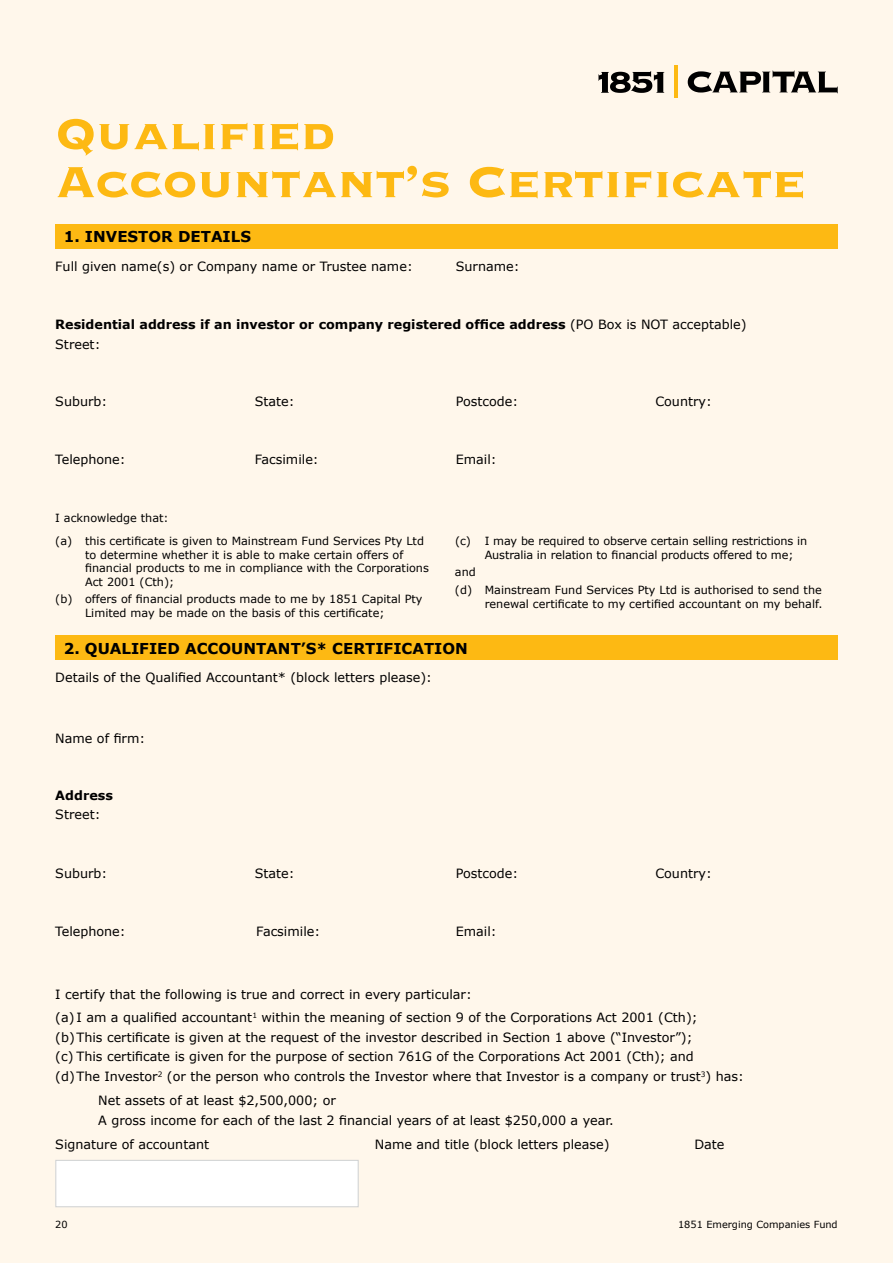
<style>
.page{position:relative;width:893px;height:1263px;background:#fff7eb}
.page>*{position:absolute;margin:0;border:0;box-sizing:border-box;transform-origin:0 0}
.t1{font:57px/48px "Copperplate Thirty Three BC";letter-spacing:-.02em;color:#fdb913}
.t2{font:700 15px "Verdana";color:#000}
.t3{font:12.75px/19.5px "Verdana";color:#000}
.t4{font:700 12.75px/19.5px "Verdana";color:#000}
.t5{font:11.25px/13.5px "Verdana";color:#000}
.t6{font:9.75px "Verdana";color:#000}
.s1{font-weight:400}
</style>
<div class="page">
<div style="left:55px;top:224px;width:783px;height:25px;background:#fdb913"></div>
<div style="left:55px;top:636px;width:783px;height:24px;background:#fdb913"></div>
<div style="left:55px;top:1160px;width:304px;height:47px;background:#fff;border:1px solid #d1d3d4"></div>
<svg style="left:688px;top:71px;width:150px;height:22px"></svg>
<hr style="left:674px;top:66px;width:4px;height:32px;background:#fdb913">
<svg style="left:598px;top:71px;width:66px;height:22px"></svg>
<h1 class="t1" style="left:55px;top:110px;width:753px">Qualified<br>Accountant’s Certificate</h1>
<p class="t2" style="left:64px;top:227px;width:189px">1. INVESTOR DETAILS</p>
<p class="t3" style="left:55px;top:256px;width:359px">Full given name(s) or Company name or Trustee name:</p>
<p class="t3" style="left:456px;top:256px;width:65px">Surname:</p>
<p class="t4" style="left:55px;top:315px;width:693px">Residential address if an investor or company registered office address <span class="s1">(PO Box is NOT acceptable)<br>Street:</span></p>
<p class="t3" style="left:55px;top:392px;width:53px">Suburb:</p>
<p class="t3" style="left:255px;top:392px;width:41px">State:</p>
<p class="t3" style="left:456px;top:392px;width:64px">Postcode:</p>
<p class="t3" style="left:655px;top:392px;width:58px">Country:</p>
<p class="t3" style="left:55px;top:449px;width:72px">Telephone:</p>
<p class="t3" style="left:255px;top:449px;width:65px">Facsimile:</p>
<p class="t3" style="left:456px;top:449px;width:42px">Email:</p>
<p class="t5" style="left:55px;top:507px;width:370px;line-height:23.1px">I acknowledge that:<br>(a) this certificate is given to Mainstream Fund Services Pty Ltd</p>
<p class="t5" style="left:85px;top:548px;width:345px">to determine whether it is able to make certain offers of financial products to me in compliance with the Corporations<br>Act 2001 (Cth);</p>
<p class="t5" style="left:85px;top:593px;width:339px;text-indent:-30px">(b) offers of financial products made to me by 1851 Capital Pty<br>Limited may be made on the basis of this certificate;</p>
<p class="t5" style="left:485px;top:534px;width:324px;text-indent:-30px">(c) I may be required to observe certain selling restrictions in<br>Australia in relation to financial products offered to me;</p>
<p class="t5" style="left:455px;top:564px;width:368px;line-height:17.7px">and<br>(d) Mainstream Fund Services Pty Ltd is authorised to send the</p>
<p class="t5" style="left:485px;top:597px;width:339px">renewal certificate to my certified accountant on my behalf.</p>
<p class="t2" style="left:64px;top:638px;width:406px">2. QUALIFIED ACCOUNTANT’S* CERTIFICATION</p>
<p class="t3" style="left:55px;top:668px;width:378px">Details of the Qualified Accountant* (block letters please):</p>
<p class="t3" style="left:55px;top:728px;width:92px">Name of firm:</p>
<p class="t4" style="left:55px;top:785px;width:59px">Address</p>
<p class="t3" style="left:55px;top:805px;width:47px">Street:</p>
<p class="t3" style="left:55px;top:864px;width:53px">Suburb:</p>
<p class="t3" style="left:255px;top:864px;width:41px">State:</p>
<p class="t3" style="left:456px;top:864px;width:64px">Postcode:</p>
<p class="t3" style="left:655px;top:864px;width:58px">Country:</p>
<p class="t3" style="left:55px;top:921px;width:72px">Telephone:</p>
<p class="t3" style="left:256px;top:921px;width:65px">Facsimile:</p>
<p class="t3" style="left:456px;top:921px;width:42px">Email:</p>
<p class="t3" style="left:55px;top:982px;width:644px;line-height:23.9px">I certify that the following is true and correct in every particular:<br>(a) I am a qualified accountant<sup>1</sup> within the meaning of section 9 of the Corporations Act 2001 (Cth);</p>
<p class="t3" style="left:55px;top:1028px;width:690px">(b)This certificate is given at the request of the investor described in Section 1 above (“Investor”);<br>(c) This certificate is given for the purpose of section 761G of the Corporations Act 2001 (Cth); and<br>(d)The Investor<sup>2</sup> (or the person who controls the Investor where that Investor is a company or trust<sup>3</sup>) has:</p>
<p class="t3" style="left:98px;top:1091px;width:517px">Net assets of at least $2,500,000; or<br>A gross income for each of the last 2 financial years of at least $250,000 a year.</p>
<p class="t3" style="left:55px;top:1134px;width:155px">Signature of accountant</p>
<p class="t3" style="left:375px;top:1134px;width:236px">Name and title (block letters please)</p>
<p class="t3" style="left:694px;top:1134px;width:32px">Date</p>
<p class="t6" style="left:678px;top:1218px;width:161px">1851 Emerging Companies Fund</p>
</div>
